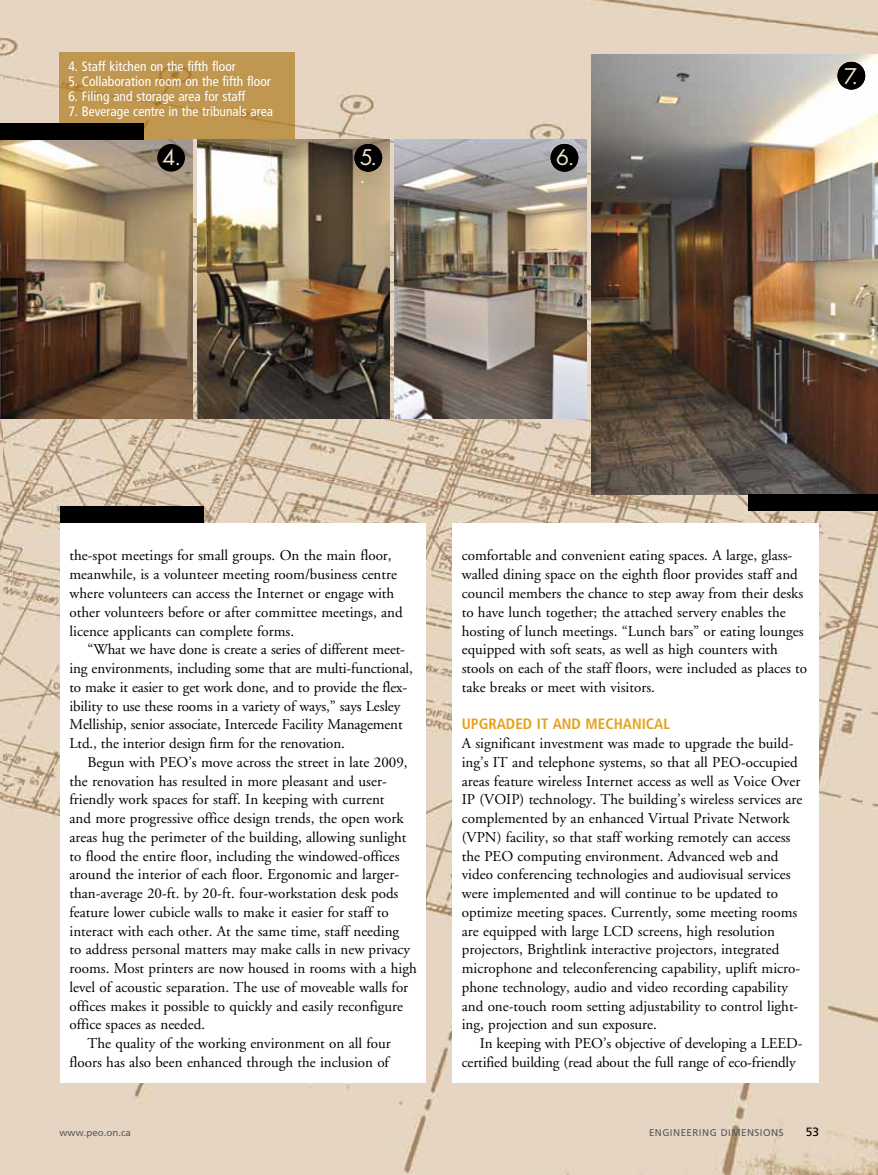
<style>
.page{position:relative;width:878px;height:1175px;background:#fff}
.page>*{position:absolute;margin:0;border:0;box-sizing:border-box;transform-origin:0 0}
.t1{font:24px/18px "Brillant";color:#f4e7c8}
.t2{font:15px/18.8px "Adobe Garamond";color:#000}
.t3{font:700 condensed 15px "Frutiger";color:#e4a11b}
.t4{font:condensed 13.5px "Frutiger";color:#fff}
.t5{font:12px "Frutiger";color:#000}
.t6{font:9.75px "Frutiger";letter-spacing:.05em;color:#58595b}
</style>
<div class="page">
<img style="left:2px;top:0;width:876px;height:1174px">
<img style="left:0;top:0;width:2px;height:1174px">
<div style="left:60px;top:523px;width:366px;height:559px;background:#fff"></div>
<img style="left:197px;top:139px;width:192px;height:279px">
<img style="left:0;top:139px;width:192px;height:279px">
<img style="left:394px;top:139px;width:192px;height:279px">
<div style="left:453px;top:523px;width:366px;height:559px;background:#fff"></div>
<img style="left:591px;top:54px;width:287px;height:440px">
<div style="left:59px;top:52px;width:235px;height:87px;background:#c09750"></div>
<div style="left:157px;top:144px;width:28px;height:28px;background:#000;border-radius:50%"></div>
<div style="left:354px;top:144px;width:28px;height:28px;background:#000;border-radius:50%"></div>
<div style="left:550px;top:144px;width:28px;height:28px;background:#000;border-radius:50%"></div>
<div style="left:837px;top:62px;width:28px;height:28px;background:#000;border-radius:50%"></div>
<div style="left:0;top:123px;width:143px;height:17px;background:#000"></div>
<div style="left:748px;top:494px;width:130px;height:16px;background:#000"></div>
<div style="left:60px;top:506px;width:143px;height:17px;background:#000"></div>
<p class="t4" style="left:68px;top:58px;width:169px">4. Staff kitchen on the fifth floor</p>
<p class="t4" style="left:68px;top:73px;width:204px">5. Collaboration room on the fifth floor</p>
<p class="t4" style="left:68px;top:88px;width:178px">6. Filing and storage area for staff</p>
<p class="t4" style="left:68px;top:103px;width:206px">7. Beverage centre in the tribunals area</p>
<h1 class="t1" style="left:162px;top:148px;width:20px">4.</h1>
<h1 class="t1" style="left:360px;top:148px;width:18px">5. .</h1>
<h1 class="t1" style="left:556px;top:148px;width:19px">6.</h1>
<h1 class="t1" style="left:843px;top:68px;width:15px">7.</h1>
<p class="t2" style="left:69px;top:547px;width:334px">the-spot meetings for small groups. On the main floor, meanwhile, is a volunteer meeting room/business centre where volunteers can access the Internet or engage with other volunteers before or after committee meetings, and licence applicants can complete forms.</p>
<p class="t2" style="left:69px;top:640px;width:345px;text-indent:18px">“What we have done is create a series of different meet&shy;ing environments, including some that are multi-functional, to make it easier to get work done, and to provide the flex&shy;ibility to use these rooms in a variety of ways,” says Lesley Melliship, senior associate, Intercede Facility Management Ltd., the interior design firm for the renovation.</p>
<p class="t2" style="left:87px;top:753px;width:321px">Begun with PEO’s move across the street in late 2009,</p>
<p class="t2" style="left:69px;top:772px;width:319px">the renovation has resulted in more pleasant and user-</p>
<p class="t2" style="left:69px;top:790px;width:316px">friendly work spaces for staff. In keeping with current</p>
<p class="t2" style="left:69px;top:809px;width:336px">and more progressive office design trends, the open work</p>
<p class="t2" style="left:69px;top:828px;width:338px">areas hug the perimeter of the building, allowing sunlight</p>
<p class="t2" style="left:69px;top:847px;width:332px">to flood the entire floor, including the windowed-offices</p>
<p class="t2" style="left:69px;top:865px;width:331px">around the interior of each floor. Ergonomic and larger-</p>
<p class="t2" style="left:69px;top:884px;width:330px">than-average 20-ft. by 20-ft. four-workstation desk pods</p>
<p class="t2" style="left:69px;top:903px;width:321px">feature lower cubicle walls to make it easier for staff to</p>
<p class="t2" style="left:69px;top:922px;width:331px">interact with each other. At the same time, staff needing</p>
<p class="t2" style="left:69px;top:940px;width:342px">to address personal matters may make calls in new privacy</p>
<p class="t2" style="left:69px;top:959px;width:349px">rooms. Most printers are now housed in rooms with a high</p>
<p class="t2" style="left:69px;top:978px;width:340px">level of acoustic separation. The use of moveable walls for</p>
<p class="t2" style="left:69px;top:997px;width:335px">offices makes it possible to quickly and easily reconfigure</p>
<p class="t2" style="left:69px;top:1015px;width:137px">office spaces as needed.</p>
<p class="t2" style="left:87px;top:1034px;width:305px">The quality of the working environment on all four</p>
<p class="t2" style="left:69px;top:1053px;width:321px">floors has also been enhanced through the inclusion of</p>
<p class="t2" style="left:462px;top:547px;width:347px">comfortable and convenient eating spaces. A large, glass&shy;walled dining space on the eighth floor provides staff and council members the chance to step away from their desks to have lunch together; the attached servery enables the hosting of lunch meetings. “Lunch bars” or eating lounges equipped with soft seats, as well as high counters with stools on each of the staff floors, were included as places to take breaks or meet with visitors.</p>
<p class="t3" style="left:462px;top:714px;width:210px">UPGRADED IT AND MECHANICAL</p>
<p class="t2" style="left:462px;top:734px;width:342px">A significant investment was made to upgrade the build&shy;ing’s IT and telephone systems, so that all PEO-occupied areas feature wireless Internet access as well as Voice Over IP (VOIP) technology. The building’s wireless services are complemented by an enhanced Virtual Private Network (VPN) facility, so that staff working remotely can access the PEO computing environment. Advanced web and video conferencing technologies and audiovisual services were implemented and will continue to be updated to optimize meeting spaces. Currently, some meeting rooms are equipped with large LCD screens, high resolution projectors, Brightlink interactive projectors, integrated microphone and teleconferencing capability, uplift micro&shy;phone technology, audio and video recording capability and one-touch room setting adjustability to control light&shy;ing, projection and sun exposure.</p>
<p class="t2" style="left:462px;top:1034px;width:342px;text-indent:18px">In keeping with PEO’s objective of developing a LEED&shy;certified building (read about the full range of eco-friendly</p>
<p class="t6" style="left:59px;top:1126px;width:73px">www.peo.on.ca</p>
<p class="t6" style="left:649px;top:1126px;width:136px">ENGINEERING DIMENSIONS</p>
<p class="t5" style="left:805px;top:1124px;width:15px">53</p>
</div>
